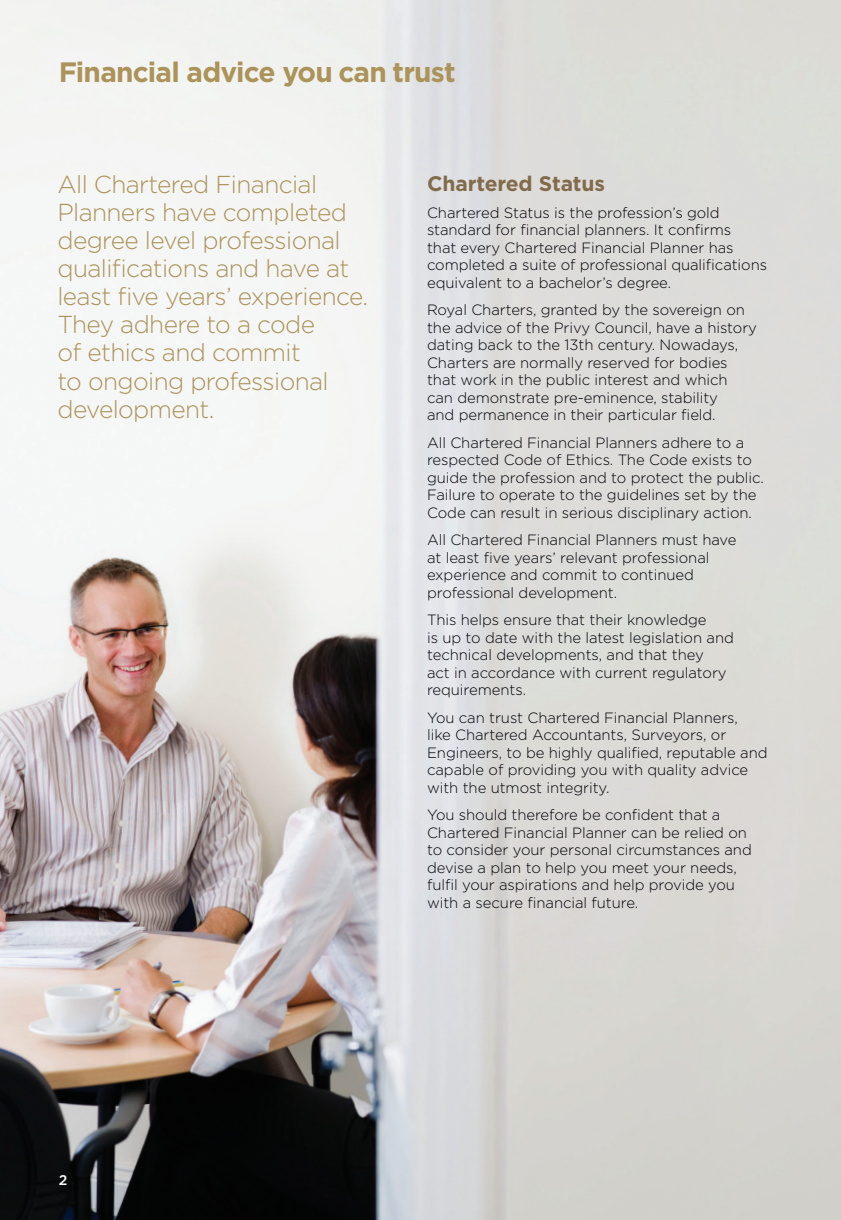
<style>
.page{position:relative;width:841px;height:1220px;background:#fff}
.page>*{position:absolute;margin:0;border:0;box-sizing:border-box;transform-origin:0 0}
.t1{font:700 28px "Gotham";letter-spacing:-.03em;color:#ab9359}
.t2{font:300 24.5px/28px "Gotham";letter-spacing:-.025em;color:#ab9359}
.t3{font:700 21px "Gotham";letter-spacing:-.005em;color:#816b4a}
.t4{font:300 14.88px/17.5px "Gotham";letter-spacing:-.005em;color:#000007}
.t5{font:500 14px "Gotham";color:#fff}
</style>
<div class="page">
<img style="left:0;top:0;width:841px;height:1219px">
<h1 class="t1" style="left:59px;top:55px;width:399px">Financial advice you can trust</h1>
<h2 class="t2" style="left:57px;top:170px;width:312px">All Chartered Financial<br>Planners have completed degree level professional qualifications and have at least five years’ experience.<br>They adhere to a code<br>of ethics and commit<br>to ongoing professional development.</h2>
<h3 class="t3" style="left:427px;top:170px;width:180px">Chartered Status</h3>
<p class="t4" style="left:427px;top:204px;width:342px">Chartered Status is the profession’s gold standard for financial planners. It confirms<br>that every Chartered Financial Planner has completed a suite of professional qualifications equivalent to a bachelor’s degree.</p>
<p class="t4" style="left:427px;top:301px;width:331px">Royal Charters, granted by the sovereign on the advice of the Privy Council, have a history dating back to the 13th century. Nowadays, Charters are normally reserved for bodies that work in the public interest and which can demonstrate pre-eminence, stability<br>and permanence in their particular field.</p>
<p class="t4" style="left:427px;top:433px;width:338px">All Chartered Financial Planners adhere to a respected Code of Ethics. The Code exists to guide the profession and to protect the public.<br>Failure to operate to the guidelines set by the Code can result in serious disciplinary action.</p>
<p class="t4" style="left:427px;top:531px;width:311px">All Chartered Financial Planners must have at least five years’ relevant professional experience and commit to continued professional development.</p>
<p class="t4" style="left:427px;top:611px;width:308px">This helps ensure that their knowledge<br>is up to date with the latest legislation and technical developments, and that they<br>act in accordance with current regulatory requirements.</p>
<p class="t4" style="left:427px;top:708px;width:342px">You can trust Chartered Financial Planners,<br>like Chartered Accountants, Surveyors, or Engineers, to be highly qualified, reputable and capable of providing you with quality advice with the utmost integrity.</p>
<p class="t4" style="left:427px;top:806px;width:326px">You should therefore be confident that a Chartered Financial Planner can be relied on to consider your personal circumstances and devise a plan to help you meet your needs, fulfil your aspirations and help provide you with a secure financial future.</p>
<p class="t5" style="left:59px;top:1170px;width:10px">2</p>
</div>
